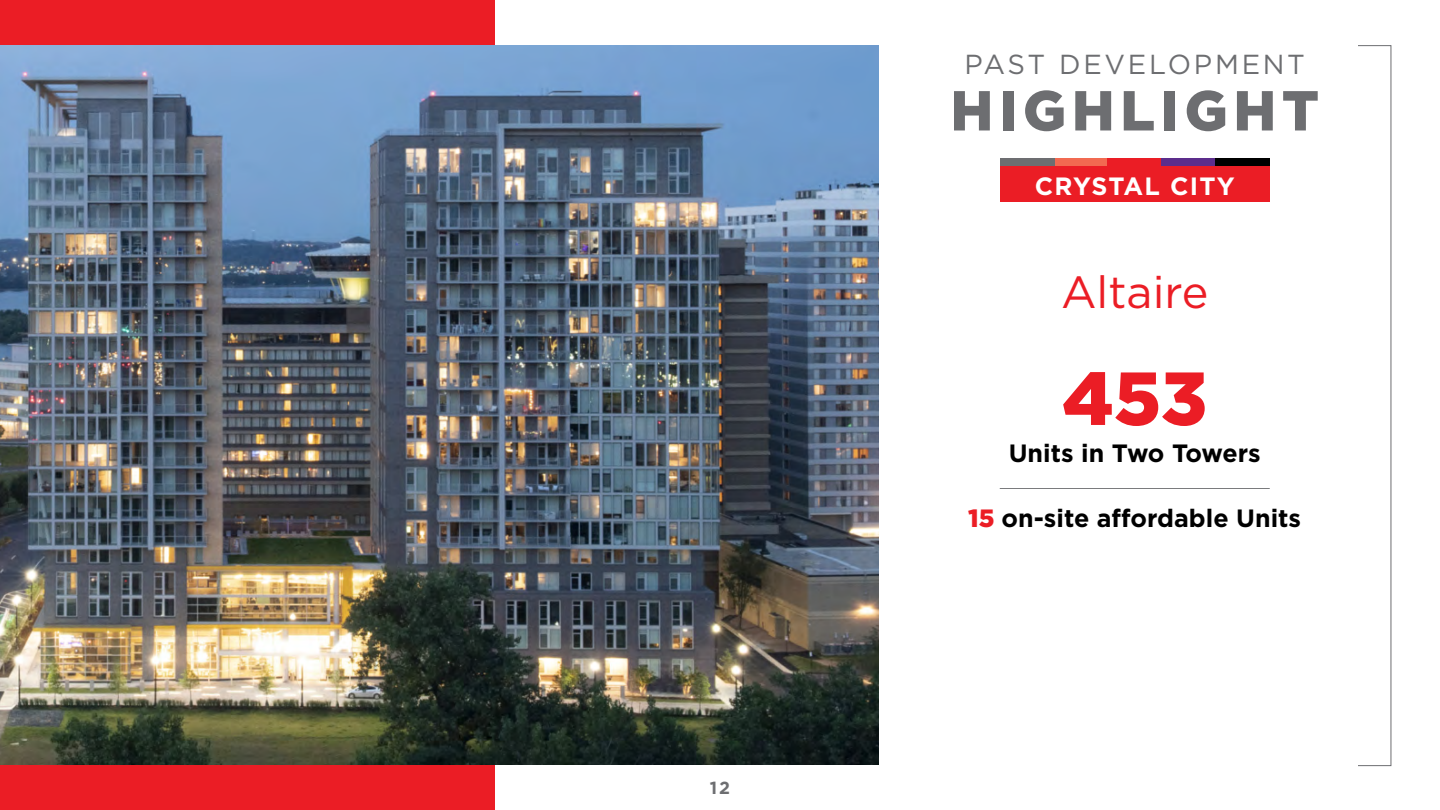
<style>
.page{position:relative;width:1440px;height:810px;background:#fff}
.page>*{position:absolute;margin:0;border:0;box-sizing:border-box;transform-origin:0 0}
.t1{font:900 75px "Gotham";color:#eb1d25}
.t2{font:900 56.25px "Gotham";letter-spacing:.1em;color:#6d6e71}
.t3{font:45px "Gotham";color:#eb1d25}
.t4{font:27.5px "Gotham";letter-spacing:.1em;color:#6d6e71}
.t5{font:700 25px "Gotham";color:#000}
.t6{font:700 25px "Gotham";letter-spacing:.05em;color:#fff}
.t7{font:700 17.5px "Gotham";color:#6d6e71}
.s1{font-weight:900;color:#eb1d25}
</style>
<div class="page">
<div style="left:0;top:0;width:495px;height:810px;background:#eb1d25"></div>
<img style="left:0;top:45px;width:878px;height:720px">
<hr style="left:1000px;top:488px;width:270px;height:1px;background:#6d6e71">
<div style="left:1054px;top:158px;width:54px;height:9px;background:#f26a51"></div>
<div style="left:1107px;top:158px;width:55px;height:9px;background:#eb1d25"></div>
<div style="left:1161px;top:158px;width:55px;height:9px;background:#5c2d8c"></div>
<div style="left:1215px;top:158px;width:55px;height:9px;background:#000"></div>
<div style="left:1000px;top:158px;width:54px;height:9px;background:#6d6e71"></div>
<div style="left:1000px;top:166px;width:270px;height:36px;background:#eb1d25"></div>
<p class="t7" style="left:710px;top:777px;width:22px">12</p>
<p class="t4" style="left:964px;top:49px;width:342px">PAST DEVELOPMENT</p>
<h2 class="t2" style="left:951px;top:78px;width:370px">HIGHLIGHT</h2>
<p class="t6" style="left:1035px;top:171px;width:201px">CRYSTAL CITY</p>
<h3 class="t3" style="left:1061px;top:267px;width:149px">Altaire</h3>
<h1 class="t1" style="left:1062px;top:355px;width:147px">453</h1>
<p class="t5" style="left:1009px;top:439px;width:254px">Units in Two Towers</p>
<p class="t5" style="left:968px;top:504px;width:334px"><span class="s1">15</span> on-site affordable Units</p>
</div>
